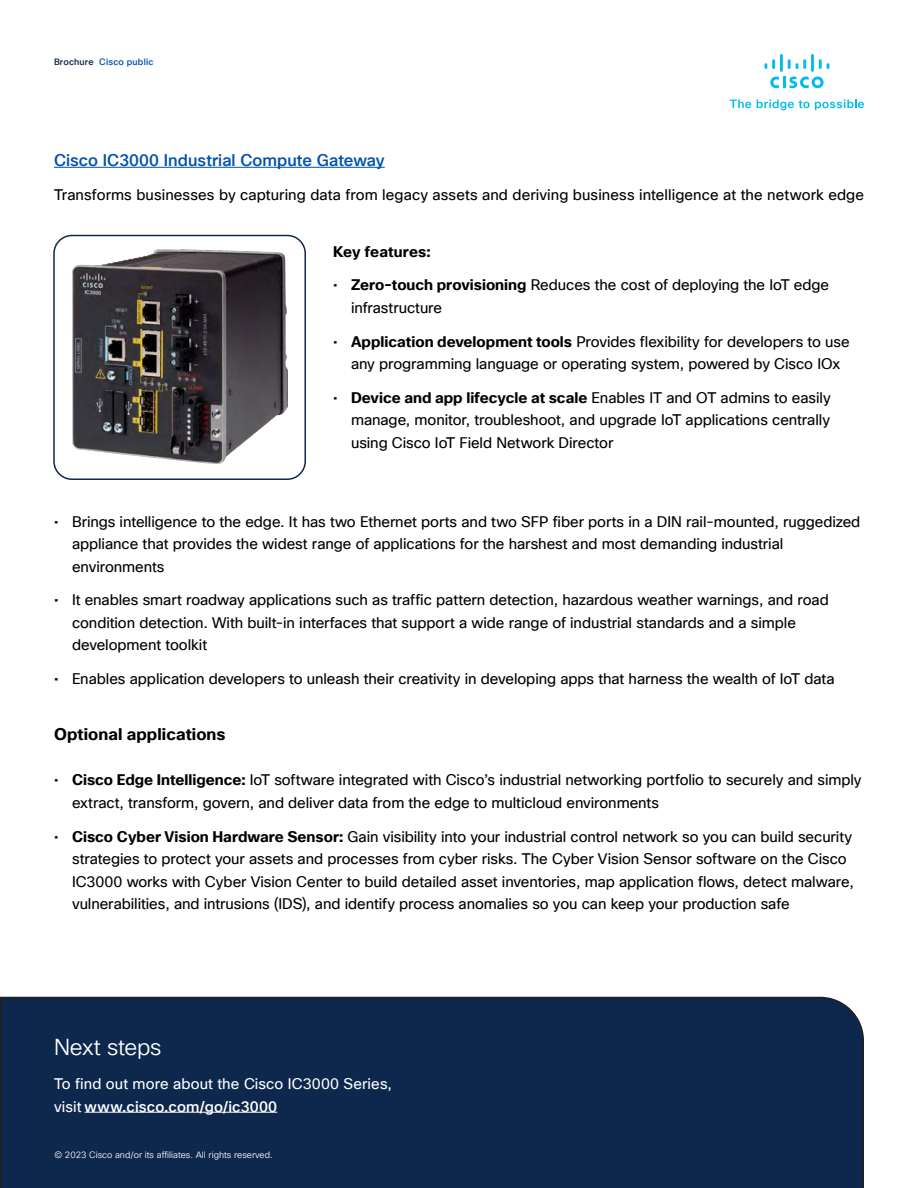
<style>
.page{position:relative;width:918px;height:1188px;background:#fff}
.page>*{position:absolute;margin:0;border:0;box-sizing:border-box;transform-origin:0 0}
.Body_Title_Black{font:22.5px "Cisco Sans TT Light";letter-spacing:-.01em;color:#fff}
.Body_Black{font:500 16.5px "Cisco Sans TT";letter-spacing:.005em;color:#0051af}
.Body_Black-2{font:700 16.5px "Cisco Sans TT";letter-spacing:.005em;color:#000}
.Body_Black-3{font:15px/22.5px "Cisco Sans TT";letter-spacing:-.005em;color:#000}
.Body_White{font:15px/22.5px "Cisco Sans TT";letter-spacing:.005em;color:#fff}
.Body{font:700 15px "Cisco Sans TT";letter-spacing:.01em;color:#000}
.t1{font:9px "Cisco Sans TT Light";color:#fff}
.t2{font:500 9px "Cisco Sans TT";letter-spacing:.02em;color:#0051af}
.s1{color:#0d274d}
.s2{font-weight:700}
.s3{font-weight:500}
</style>
<div class="page">
<svg style="left:730px;top:100px;width:21px;height:8px"></svg>
<svg style="left:757px;top:100px;width:107px;height:10px"></svg>
<svg style="left:770px;top:77px;width:54px;height:11px"></svg>
<svg style="left:819px;top:59px;width:10px;height:10px"></svg>
<hr style="left:811px;top:54px;width:3px;height:18px;background:#01bcec">
<svg style="left:788px;top:59px;width:18px;height:10px"></svg>
<hr style="left:780px;top:54px;width:3px;height:18px;background:#01bcec">
<svg style="left:764px;top:59px;width:11px;height:10px"></svg>
<div style="left:0;top:996px;width:864px;height:192px;background:#0d274d"></div>
<div style="left:53px;top:235px;width:253px;height:245px;border:2px solid #0d274d;border-radius:18px"></div>
<hr style="left:54px;top:167px;width:331px;height:1px;background:#0051af">
<img style="left:72px;top:250px;width:215px;height:214px">
<hr style="left:85px;top:1112px;width:192px;height:1px;background:#fff">
<p class="t2" style="left:54px;top:56px;width:101px"><span class="s1">Brochure</span> Cisco public</p>
<p class="Body_Black" style="left:54px;top:150px;width:332px">Cisco IC3000 Industrial Compute Gateway</p>
<p class="Body_Black-3" style="left:54px;top:184px;width:812px">Transforms businesses by capturing data from legacy assets and deriving business intelligence at the network edge</p>
<p class="Body" style="left:333px;top:241px;width:99px">Key features:</p>
<p class="Body_Black-3" style="left:351px;top:274px;width:480px;text-indent:-18px">• <span class="s2">Zero-touch provisioning</span> Reduces the cost of deploying the IoT edge infrastructure</p>
<p class="Body_Black-3" style="left:333px;top:330px;width:518px;text-align:center">• <span class="s2">Application development tools</span> Provides flexibility for developers to use any programming language or operating system, powered by Cisco IOx</p>
<p class="Body_Black-3" style="left:351px;top:387px;width:481px;text-align:justify;text-indent:-18px">• <span class="s2">Device and app lifecycle at scale</span> Enables IT and OT admins to easily manage, monitor, troubleshoot, and upgrade IoT applications centrally using Cisco IoT Field Network Director</p>
<p class="Body_Black-3" style="left:72px;top:510px;width:790px;text-indent:-18px">• Brings intelligence to the edge. It has two Ethernet ports and two SFP fiber ports in a DIN rail-mounted, ruggedized appliance that provides the widest range of applications for the harshest and most demanding industrial environments</p>
<p class="Body_Black-3" style="left:72px;top:589px;width:758px;text-indent:-18px">• It enables smart roadway applications such as traffic pattern detection, hazardous weather warnings, and road condition detection. With built-in interfaces that support a wide range of industrial standards and a simple development toolkit</p>
<p class="Body_Black-3" style="left:54px;top:668px;width:782px">• Enables application developers to unleash their creativity in developing apps that harness the wealth of IoT data</p>
<p class="Body_Black-2" style="left:54px;top:723px;width:173px">Optional applications</p>
<p class="Body_Black-3" style="left:72px;top:769px;width:791px;text-indent:-18px">• <span class="s2">Cisco Edge Intelligence:</span> IoT software integrated with Cisco’s industrial networking portfolio to securely and simply extract, transform, govern, and deliver data from the edge to multicloud environments</p>
<p class="Body_Black-3" style="left:72px;top:825px;width:783px;text-indent:-18px">• <span class="s2">Cisco Cyber Vision Hardware Sensor:</span> Gain visibility into your industrial control network so you can build security strategies to protect your assets and processes from cyber risks. The Cyber Vision Sensor software on the Cisco IC3000 works with Cyber Vision Center to build detailed asset inventories, map application flows, detect malware, vulnerabilities, and intrusions (IDS), and identify process anomalies so you can keep your production safe</p>
<p class="Body_Title_Black" style="left:54px;top:1033px;width:109px">Next steps</p>
<p class="Body_White" style="left:54px;top:1073px;width:340px">To find out more about the Cisco IC3000 Series, visit <span class="s3">www.cisco.com/go/ic3000</span></p>
<p class="t1" style="left:54px;top:1149px;width:220px">© 2023 Cisco and/or its affiliates. All rights reserved.</p>
</div>
